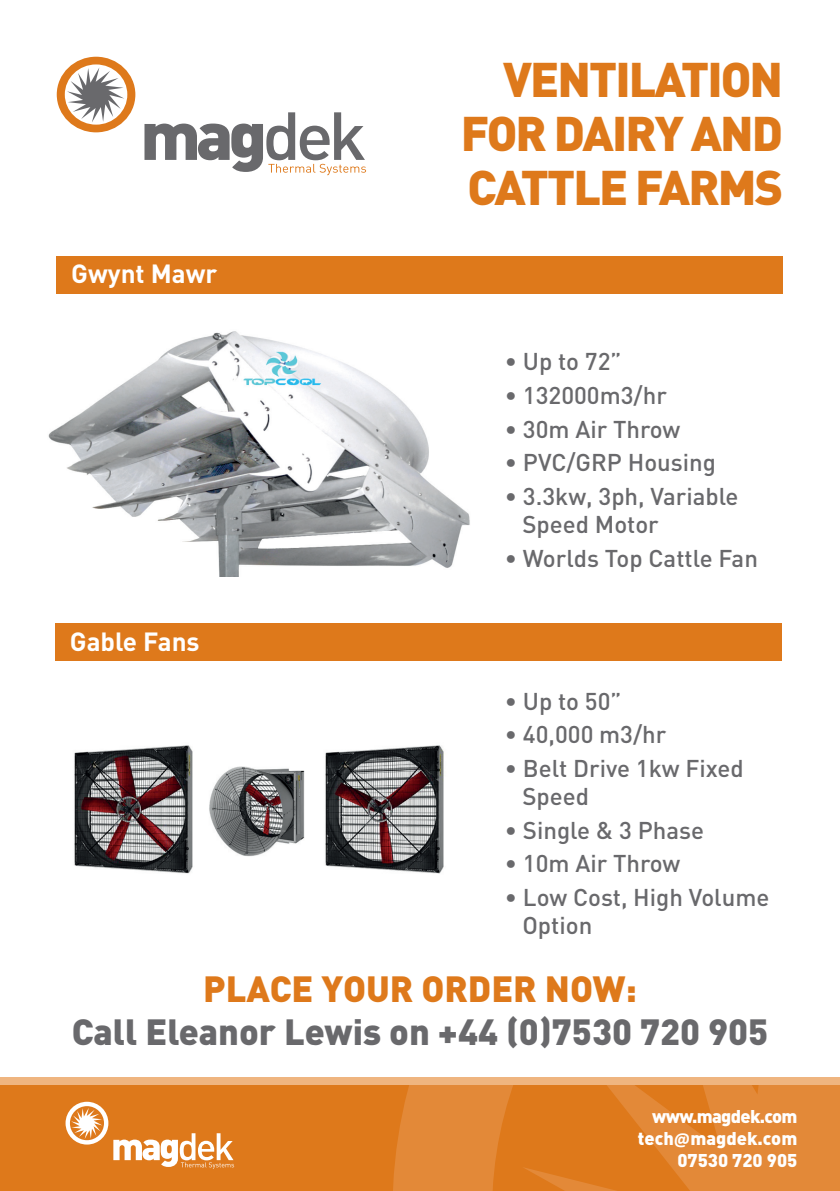
<style>
.page{position:relative;width:840px;height:1191px;background:#fff}
.page>*{position:absolute;margin:0;border:0;box-sizing:border-box;transform-origin:0 0}
.t1{font:900 48px/54.2px "DIN";letter-spacing:-.04em;color:#de791b;text-align:justify}
.t2{font:900 36px "DIN";color:#69696c}
.t3{font:900 36px "DIN";color:#de791b}
.t4{font:700 26px "DIN";color:#fff}
.t5{font:500 24px/28px "DIN";color:#69696c}
.t6{font:900 18.2px/22px "DIN";color:#fff;text-align:right}
.s1{font-family:"Calibri";font-weight:700}
</style>
<div class="page">
<svg style="left:144px;top:112px;width:222px;height:63px"></svg>
<svg style="left:57px;top:57px;width:78px;height:75px"></svg>
<img style="left:48px;top:331px;width:422px;height:245px">
<img style="left:74px;top:745px;width:119px;height:129px">
<img style="left:325px;top:745px;width:119px;height:129px">
<img style="left:209px;top:766px;width:96px;height:91px">
<div style="left:57px;top:256px;width:725px;height:37px;background:#de791b"></div>
<div style="left:55px;top:624px;width:726px;height:37px;background:#de791b"></div>
<div style="left:0;top:1080px;width:839px;height:111px;background:#de791b"></div>
<svg style="left:393px;top:1085px;width:120px;height:106px;fill:#e38938"></svg>
<svg style="left:523px;top:1085px;width:316px;height:106px"></svg>
<div style="left:0;top:1077px;width:839px;height:8px;background:#efb580"></div>
<svg style="left:65px;top:1101px;width:169px;height:67px"></svg>
<p class="t4" style="left:71px;top:257px;width:148px">Gwynt Mawr</p>
<p class="t4" style="left:70px;top:624px;width:131px">Gable Fans</p>
<h1 class="t1" style="left:460px;top:50px;width:323px;text-indent:42px">VENTILATION FOR DAIRY AND CATTLE FARMS</h1>
<p class="t5" style="left:504px;top:347px;width:118px">• Up to 72”</p>
<p class="t5" style="left:504px;top:380px;width:163px">• 132000m3/hr</p>
<p class="t5" style="left:504px;top:414px;width:177px">• 30m Air Throw</p>
<p class="t5" style="left:504px;top:448px;width:213px">• PVC/GRP Housing</p>
<p class="t5" style="left:522px;top:481px;width:217px;text-indent:-18px">• 3.3kw, 3ph, Variable<br>Speed Motor</p>
<p class="t5" style="left:504px;top:543px;width:254px">• Worlds Top Cattle Fan</p>
<p class="t5" style="left:504px;top:686px;width:118px">• Up to 50”</p>
<p class="t5" style="left:504px;top:720px;width:163px">• 40,000 m3/hr</p>
<p class="t5" style="left:522px;top:753px;width:223px;text-indent:-18px">• Belt Drive 1kw Fixed<br>Speed</p>
<p class="t5" style="left:504px;top:815px;width:201px">• Single &amp; 3 Phase</p>
<p class="t5" style="left:504px;top:849px;width:177px">• 10m Air Throw</p>
<p class="t5" style="left:522px;top:882px;width:248px;text-indent:-18px">• Low Cost, High Volume<br>Option</p>
<h2 class="t3" style="left:203px;top:964px;width:435px">PLACE YOUR ORDER NOW:</h2>
<h2 class="t2" style="left:72px;top:1007px;width:697px">Call Eleanor Lewis on +44 (0)7530 720 905</h2>
<p class="t6" style="left:637px;top:1104px;width:161px">www.magdek.com tech<span class="s1">@</span>magdek.com<br>07530 720 905</p>
</div>
